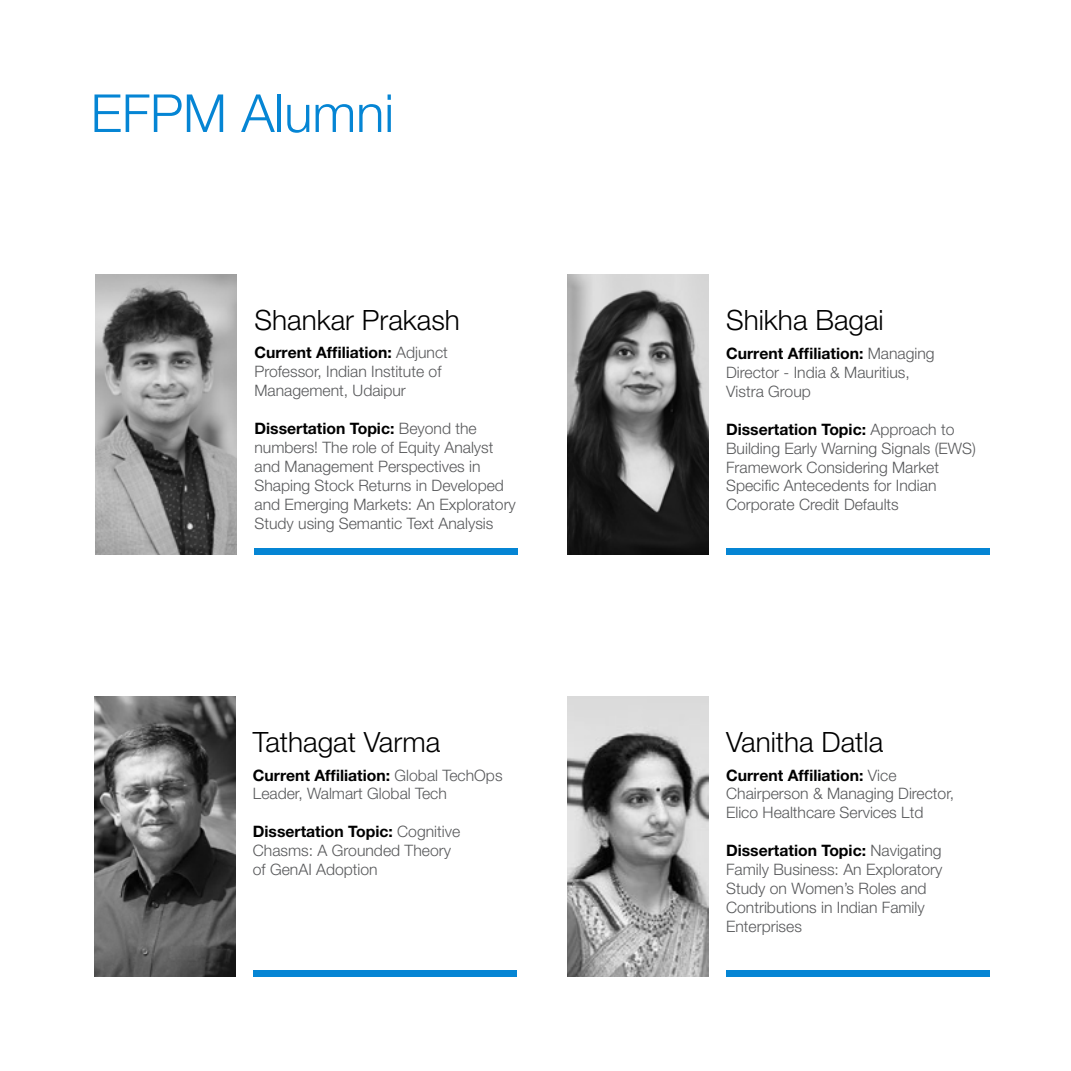
<style>
.page{position:relative;width:1071px;height:1071px;background:#fff}
.page>*{position:absolute;margin:0;border:0;box-sizing:border-box;transform-origin:0 0}
.t1{font:300 52.5px "Helvetica Neue LT Std";color:#0585d4}
.t2{font:300 28px "Helvetica Neue LT Std";color:#000}
.t3{font:300 15.75px/18.9px "Helvetica Neue LT Std";color:#58595b}
.s1{font-weight:700;color:#000}
</style>
<div class="page">
<div style="left:253px;top:970px;width:263px;height:6px;background:#0585d4"></div>
<img style="left:94px;top:697px;width:142px;height:279px">
<div style="left:726px;top:548px;width:263px;height:6px;background:#0585d4"></div>
<img style="left:567px;top:275px;width:141px;height:279px">
<div style="left:255px;top:548px;width:263px;height:6px;background:#0585d4"></div>
<img style="left:95px;top:275px;width:142px;height:279px">
<div style="left:726px;top:970px;width:263px;height:6px;background:#0585d4"></div>
<img style="left:567px;top:697px;width:141px;height:279px">
<h1 class="t1" style="left:91px;top:81px;width:305px">EFPM Alumni</h1>
<h2 class="t2" style="left:255px;top:303px;width:207px">Shankar Prakash</h2>
<p class="t3" style="left:255px;top:343px;width:195px"><span class="s1">Current Affiliation:</span> Adjunct<br>Professor, Indian Institute of<br>Management, Udaipur</p>
<p class="t3" style="left:255px;top:419px;width:263px"><span class="s1">Dissertation Topic:</span> Beyond the numbers! The role of Equity Analyst and Management Perspectives in Shaping Stock Returns in Developed and Emerging Markets: An Exploratory Study using Semantic Text Analysis</p>
<h2 class="t2" style="left:253px;top:725px;width:189px">Tathagat Varma</h2>
<p class="t3" style="left:253px;top:765px;width:251px"><span class="s1">Current Affiliation:</span> Global TechOps<br>Leader, Walmart Global Tech</p>
<p class="t3" style="left:253px;top:822px;width:209px"><span class="s1">Dissertation Topic:</span> Cognitive<br>Chasms: A Grounded Theory of GenAI Adoption</p>
<h2 class="t2" style="left:726px;top:303px;width:159px">Shikha Bagai</h2>
<p class="t3" style="left:726px;top:344px;width:210px"><span class="s1">Current Affiliation:</span> Managing<br>Director - India &amp; Mauritius,<br>Vistra Group</p>
<p class="t3" style="left:726px;top:419px;width:251px"><span class="s1">Dissertation Topic:</span> Approach to<br>Building Early Warning Signals (EWS)<br>Framework Considering Market<br>Specific Antecedents for Indian<br>Corporate Credit Defaults</p>
<h2 class="t2" style="left:726px;top:725px;width:159px">Vanitha Datla</h2>
<p class="t3" style="left:726px;top:765px;width:230px"><span class="s1">Current Affiliation:</span> Vice<br>Chairperson &amp; Managing Director,<br>Elico Healthcare Services Ltd</p>
<p class="t3" style="left:726px;top:841px;width:218px"><span class="s1">Dissertation Topic:</span> Navigating<br>Family Business: An Exploratory<br>Study on Women’s Roles and<br>Contributions in Indian Family<br>Enterprises</p>
</div>
